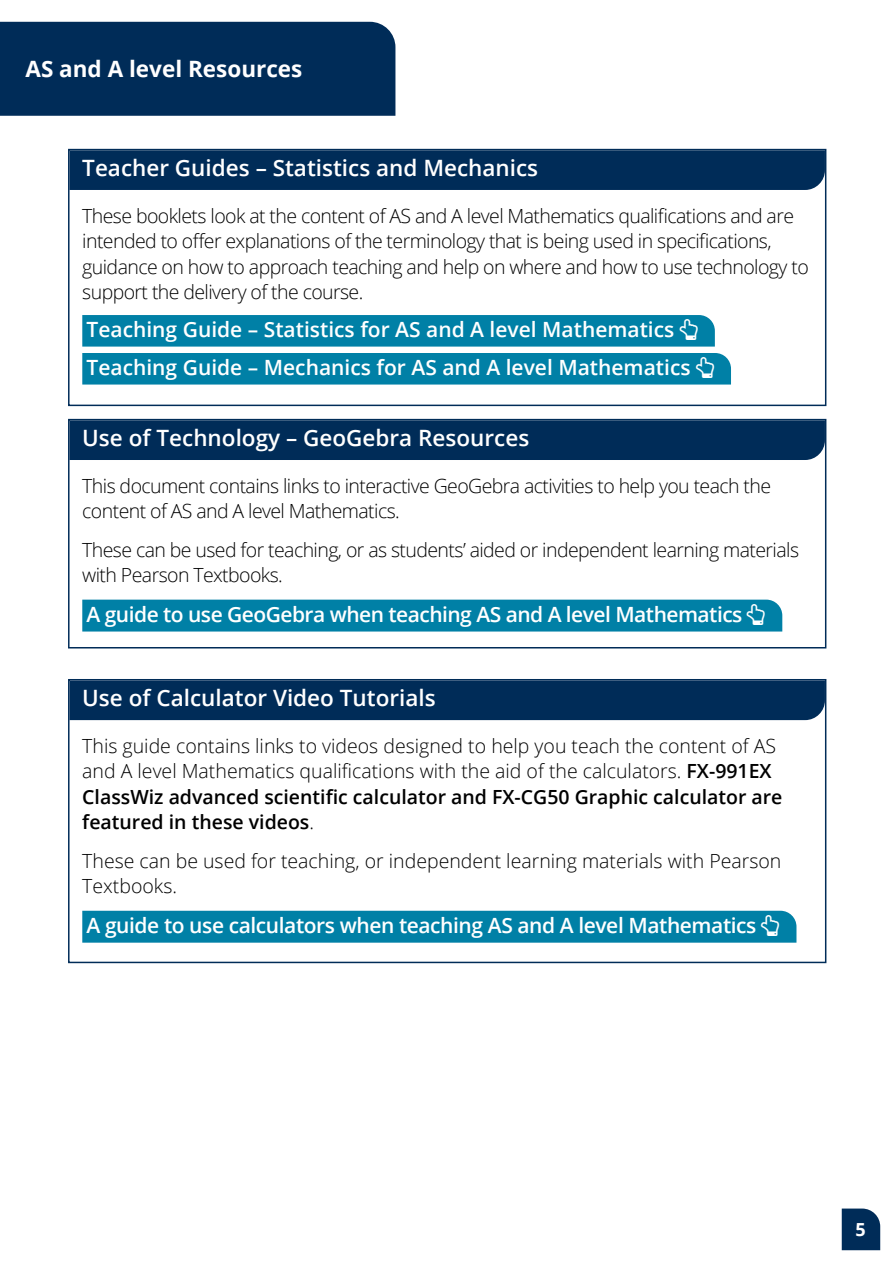
<style>
.page{position:relative;width:893px;height:1263px;background:#fff}
.page>*{position:absolute;margin:0;border:0;box-sizing:border-box;transform-origin:0 0}
.panel_headings_dark{font:600 22.5px "Open Sans";color:#fff}
.body{font:700 22.5px "Open Sans";color:#fff}
.hyperlinks_quals{font:600 21px "Open Sans";letter-spacing:-.02em;color:#fff}
.hyperlinks_quals-2{font:600 21px "Open Sans";color:#fff}
.body-2{font:300 19.5px/25.5px "Open Sans";letter-spacing:-.03em;color:#000}
.body-3{font:300 19.5px/25.5px "Open Sans";color:#000}
.t1{font:700 18px "Open Sans";color:#fff}
.s1{font-weight:600}
</style>
<div class="page">
<div style="left:842px;top:1208px;width:38px;height:42px;background:#002c58"></div>
<div style="left:0;top:22px;width:395px;height:94px;background:#002c58"></div>
<div style="left:71px;top:152px;width:752px;height:38px;background:#002c58"></div>
<div style="left:68px;top:149px;width:758px;height:257px;border:2px solid #002c58"></div>
<div style="left:71px;top:422px;width:752px;height:38px;background:#002c58"></div>
<div style="left:68px;top:419px;width:758px;height:229px;border:2px solid #002c58"></div>
<div style="left:71px;top:682px;width:752px;height:38px;background:#002c58"></div>
<div style="left:68px;top:679px;width:758px;height:284px;border:2px solid #002c58"></div>
<div style="left:82px;top:315px;width:633px;height:32px;background:#0080a6"></div>
<div style="left:82px;top:353px;width:649px;height:32px;background:#0080a6"></div>
<div style="left:82px;top:600px;width:700px;height:31px;background:#0080a6"></div>
<div style="left:82px;top:911px;width:714px;height:32px;background:#0080a6"></div>
<p class="body" style="left:26px;top:53px;width:278px">AS and A level Resources</p>
<p class="panel_headings_dark" style="left:82px;top:152px;width:457px">Teacher Guides – Statistics and Mechanics</p>
<p class="body-2" style="left:82px;top:202px;width:728px">These booklets look at the content of AS and A level Mathematics qualifications and are intended to offer explanations of the terminology that is being used in specifications, guidance on how to approach teaching and help on where and how to use technology to support the delivery of the course.</p>
<p class="hyperlinks_quals-2" style="left:87px;top:315px;width:589px">Teaching Guide – Statistics for AS and A level Mathematics</p>
<p class="hyperlinks_quals-2" style="left:87px;top:353px;width:606px">Teaching Guide – Mechanics for AS and A level Mathematics</p>
<p class="panel_headings_dark" style="left:82px;top:422px;width:448px">Use of Technology – GeoGebra Resources</p>
<p class="body-2" style="left:82px;top:472px;width:690px">This document contains links to interactive GeoGebra activities to help you teach the content of AS and A level Mathematics.</p>
<p class="body-2" style="left:82px;top:536px;width:718px">These can be used for teaching, or as students’ aided or independent learning materials with Pearson Textbooks.</p>
<p class="hyperlinks_quals" style="left:87px;top:600px;width:657px">A guide to use GeoGebra when teaching AS and A level Mathematics</p>
<p class="panel_headings_dark" style="left:82px;top:683px;width:355px">Use of Calculator Video Tutorials</p>
<p class="body-3" style="left:82px;top:733px;width:702px">This guide contains links to videos designed to help you teach the content of AS and A level Mathematics qualifications with the aid of the calculators. <span class="s1">FX-991EX ClassWiz advanced scientific calculator and FX-CG50 Graphic calculator are featured in these videos</span>.</p>
<p class="body-3" style="left:82px;top:847px;width:701px">These can be used for teaching, or independent learning materials with Pearson<br>Textbooks.</p>
<p class="hyperlinks_quals" style="left:87px;top:911px;width:671px">A guide to use calculators when teaching AS and A level Mathematics</p>
<p class="t1" style="left:855px;top:1217px;width:12px">5</p>
</div>
